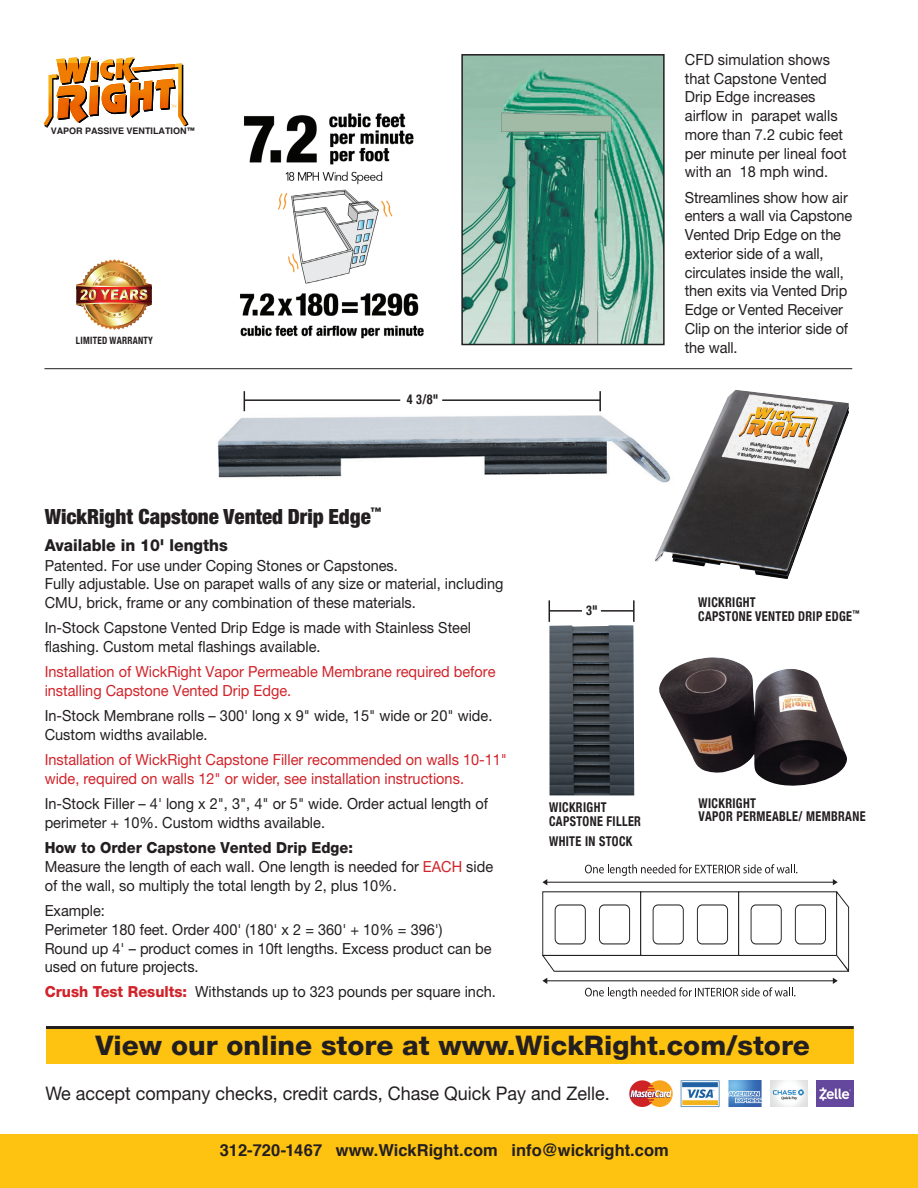
<style>
.page{position:relative;width:918px;height:1188px;background:#fff}
.page>*{position:absolute;margin:0;border:0;box-sizing:border-box;transform-origin:0 0}
.t1{font:800 27.15px "Helvetica Neue";color:#231f20}
.t2{font:900 condensed 21px "Helvetica Neue";color:#231f20}
.t3{font:18.75px "Helvetica Neue";color:#231f20;scale:.96 1}
.t4{font:700 16.5px "Helvetica";color:#231f20}
.t5{font:800 16.5px "Helvetica Neue";color:#231f20;scale:.95 1}
.t6{font:15.3px/18.8px "Helvetica Neue";color:#231f20;scale:.95 1}
.t7{font:15.3px/18.8px "Helvetica Neue";color:#d1232a;scale:.95 1}
.t8{font:700 condensed 13.5px/13.5px "Helvetica Neue";letter-spacing:.03em;color:#231f20;scale:.9 1}
.t9{font:700 condensed 10.05px "Helvetica Neue";letter-spacing:.03em;color:#231f20;scale:.9 1}
.t10{font:700 9px "Helvetica";color:#231f20}
.s1{font-weight:800}
.s2{color:#d1232a}
.s3{font-weight:800;color:#d1232a}
</style>
<div class="page">
<div style="left:0;top:1134px;width:918px;height:54px;background:#fec210"></div>
<img style="left:655px;top:390px;width:194px;height:189px">
<svg style="left:542px;top:864px;width:308px;height:135px"></svg>
<img style="left:217px;top:394px;width:467px;height:98px">
<img style="left:659px;top:657px;width:188px;height:129px">
<hr style="left:244px;top:399px;width:156px;height:2px;background:#231f20">
<hr style="left:442px;top:399px;width:158px;height:2px;background:#231f20">
<svg style="left:244px;top:391px;width:1px;height:20px"></svg>
<hr style="left:599px;top:391px;width:2px;height:20px;background:#231f20">
<img style="left:549px;top:625px;width:85px;height:170px">
<hr style="left:549px;top:610px;width:33px;height:2px;background:#231f20">
<hr style="left:601px;top:610px;width:33px;height:2px;background:#231f20">
<svg style="left:549px;top:600px;width:1px;height:22px"></svg>
<hr style="left:633px;top:600px;width:2px;height:22px;background:#231f20">
<img style="left:77px;top:259px;width:75px;height:71px">
<hr style="left:44px;top:368px;width:808px;height:1px;background:#231f20">
<img style="left:630px;top:1080px;width:43px;height:26px">
<img style="left:680px;top:1080px;width:40px;height:27px">
<img style="left:729px;top:1080px;width:32px;height:26px">
<img style="left:770px;top:1080px;width:37px;height:26px">
<img style="left:816px;top:1080px;width:37px;height:26px">
<hr style="left:46px;top:1026px;width:808px;height:3px;background:#231f20">
<div style="left:46px;top:1029px;width:808px;height:35px;background:#fec210"></div>
<svg style="left:44px;top:56px;width:145px;height:72px"></svg>
<img style="left:464px;top:57px;width:198px;height:285px">
<div style="left:461px;top:54px;width:204px;height:291px;border:2px solid #231f20"></div>
<img style="left:240px;top:113px;width:184px;height:226px">
<p class="t10" style="left:51px;top:124px;width:146px">VAPOR PASSIVE VENTILATION™</p>
<p class="t9" style="left:76px;top:332px;width:87px">LIMITED WARRANTY</p>
<p class="t8" style="left:407px;top:392px;width:37px">4 3/8"</p>
<h2 class="t2" style="left:45px;top:503px;width:338px">WickRight Capstone Vented Drip Edge<sup>™</sup></h2>
<p class="t5" style="left:45px;top:536px;width:194px">Available in 10' lengths</p>
<p class="t6" style="left:45px;top:556px;width:485px">Patented. For use under Coping Stones or Capstones.<br>Fully adjustable. Use on parapet walls of any size or material, including<br>CMU, brick, frame or any combination of these materials.</p>
<p class="t6" style="left:45px;top:618px;width:450px">In-Stock Capstone Vented Drip Edge is made with Stainless Steel flashing. Custom metal flashings available.</p>
<p class="t7" style="left:45px;top:662px;width:476px">Installation of WickRight Vapor Permeable Membrane required before installing Capstone Vented Drip Edge.</p>
<p class="t6" style="left:45px;top:706px;width:473px">In-Stock Membrane rolls – 300' long x 9" wide, 15" wide or 20" wide.<br>Custom widths available.</p>
<p class="t7" style="left:45px;top:750px;width:488px">Installation of WickRight Capstone Filler recommended on walls 10-11" wide, required on walls 12" or wider, see installation instructions.</p>
<p class="t6" style="left:45px;top:794px;width:468px">In-Stock Filler – 4' long x 2", 3", 4" or 5" wide. Order actual length of perimeter + 10%. Custom widths available.</p>
<p class="t6" style="left:45px;top:838px;width:474px"><span class="s1">How to Order Capstone Vented Drip Edge:<br></span>Measure the length of each wall. One length is needed for <span class="s2">EACH</span> side of the wall, so multiply the total length by 2, plus 10%.</p>
<p class="t6" style="left:45px;top:901px;width:472px">Example:<br>Perimeter 180 feet. Order 400' (180' x 2 = 360' + 10% = 396')<br>Round up 4' – product comes in 10ft lengths. Excess product can be used on future projects.</p>
<p class="t6" style="left:45px;top:982px;width:477px"><span class="s3">Crush Test Results:</span> Withstands up to 323 pounds per square inch.</p>
<p class="t8" style="left:586px;top:603px;width:15px">3"</p>
<p class="t8" style="left:549px;top:800px;width:104px">WICKRIGHT<br>CAPSTONE FILLER</p>
<p class="t8" style="left:549px;top:834px;width:94px">WHITE IN STOCK</p>
<p class="t6" style="left:685px;top:50px;width:172px">CFD simulation shows that Capstone Vented<br>Drip Edge increases airflow in parapet walls more than 7.2 cubic feet per minute per lineal foot with an 18 mph wind.</p>
<p class="t6" style="left:685px;top:188px;width:178px">Streamlines show how air enters a wall via Capstone<br>Vented Drip Edge on the exterior side of a wall, circulates inside the wall, then exits via Vented Drip<br>Edge or Vented Receiver<br>Clip on the interior side of the wall.</p>
<p class="t8" style="left:698px;top:595px;width:181px">WICKRIGHT<br>CAPSTONE VENTED DRIP EDGE<sup>™</sup></p>
<p class="t8" style="left:699px;top:795px;width:187px">WICKRIGHT<br>VAPOR PERMEABLE/ MEMBRANE</p>
<h1 class="t1" style="left:96px;top:1029px;width:716px">View our online store at www.WickRight.com/store</h1>
<p class="t3" style="left:45px;top:1082px;width:589px">We accept company checks, credit cards, Chase Quick Pay and Zelle.</p>
<p class="t4" style="left:220px;top:1137px;width:451px">312-720-1467 www.WickRight.com info@wickright.com</p>
</div>
